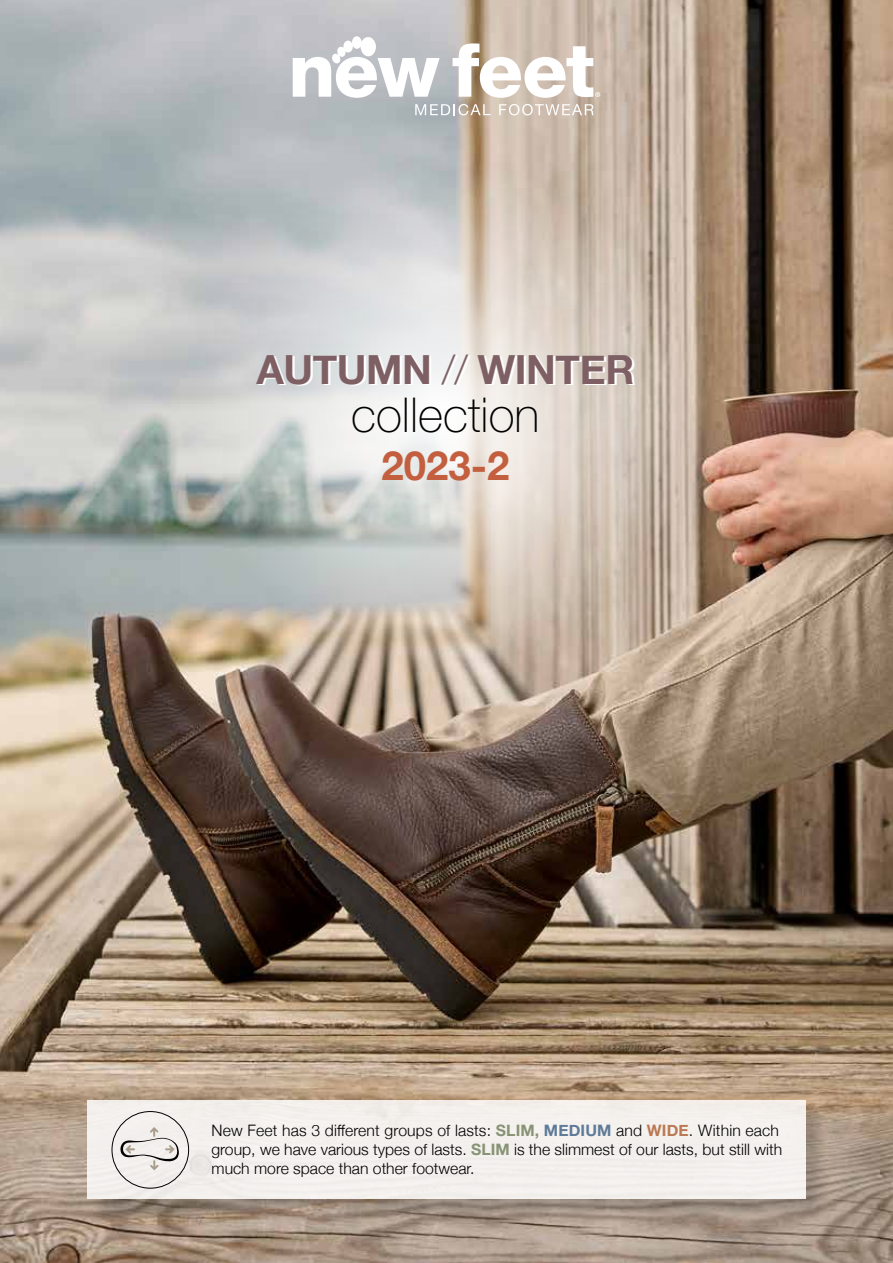
<style>
.page{position:relative;width:893px;height:1263px;background:#fff}
.page>*{position:absolute;margin:0;border:0;box-sizing:border-box;transform-origin:0 0}
.t1{font:100 48.15px "Helvetica Neue LT Std";color:#000}
.t2{font:700 40.2px "Helvetica Neue";letter-spacing:-.01em;color:#7e6064}
.t3{font:700 40.2px "Helvetica Neue";color:#c35f3f}
.t4{font:300 15.75px/18.9px "Helvetica Neue";color:#000}
.s1{font-weight:300}
.s2{font-weight:700;color:#879374}
.s3{font-weight:700;color:#5e7b98}
.s4{font-weight:700;color:#ba7953}
</style>
<div class="page">
<img style="left:0;top:0;width:893px;height:1263px">
<svg style="left:190px;top:159px;width:504px;height:504px;background:#d2cdc7"></svg>
<div style="left:90px;top:1103px;width:739px;height:119px;background:#000;opacity:.22"></div>
<div style="left:87px;top:1100px;width:719px;height:99px;background:#f3f0ee"></div>
<div style="left:112px;top:1111px;width:77px;height:77px;border:1px solid #000;border-radius:50%"></div>
<svg style="left:120px;top:1127px;width:59px;height:43px"></svg>
<svg style="left:293px;top:36px;width:147px;height:62px"></svg>
<svg style="left:453px;top:43px;width:147px;height:55px"></svg>
<svg style="left:415px;top:104px;width:76px;height:11px"></svg>
<svg style="left:499px;top:104px;width:95px;height:11px"></svg>
<h2 class="t2" style="left:256px;top:338px;width:379px">AUTUMN <span class="s1">//</span> WINTER</h2>
<h1 class="t1" style="left:351px;top:387px;width:190px">collection</h1>
<h2 class="t3" style="left:381px;top:434px;width:129px">2023-2</h2>
<p class="t4" style="left:212px;top:1120px;width:572px">New Feet has 3 different groups of lasts: <span class="s2">SLIM,</span> <span class="s3">MEDIUM</span> and <span class="s4">WIDE</span>. Within each group, we have various types of lasts. <span class="s2">SLIM</span> is the slimmest of our lasts, but still with much more space than other footwear.</p>
</div>
